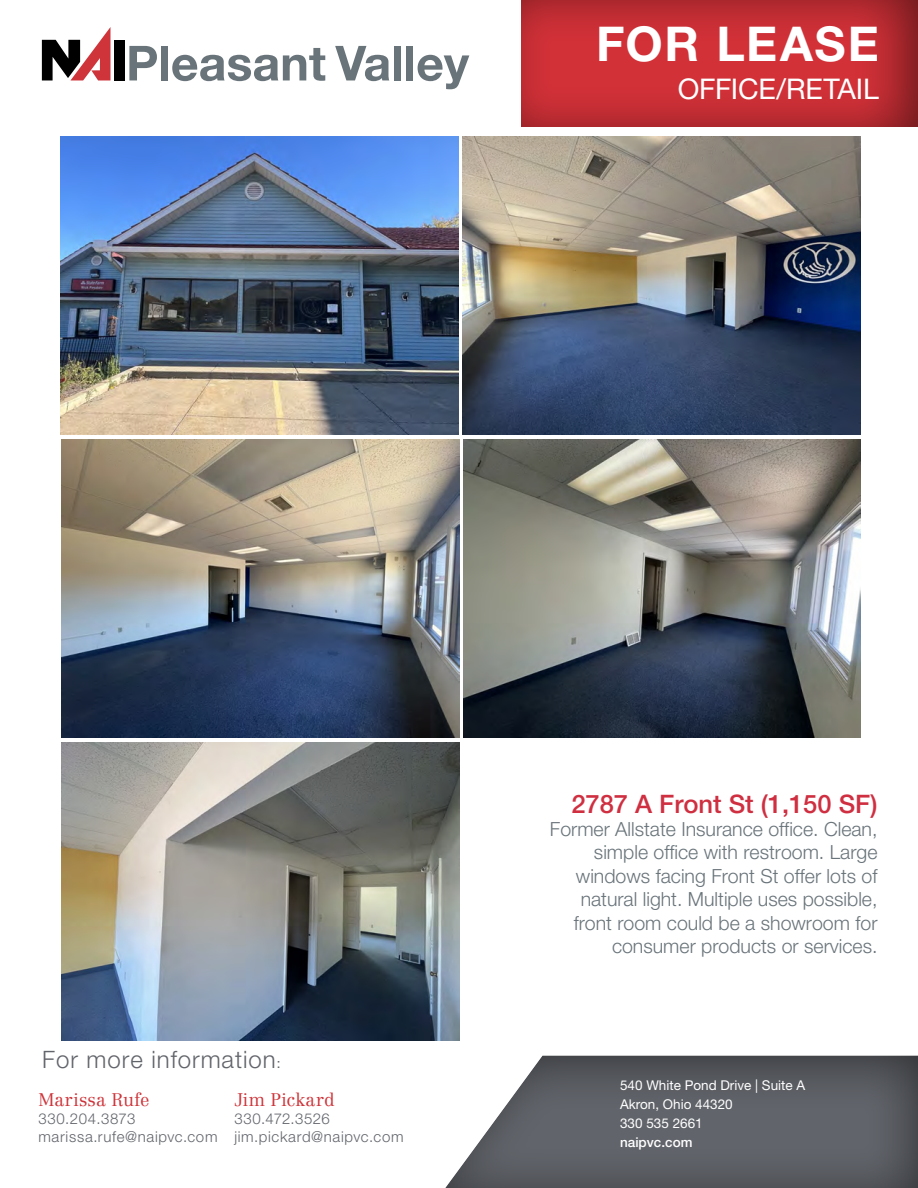
<style>
.page{position:relative;width:918px;height:1188px;background:#fff}
.page>*{position:absolute;margin:0;border:0;box-sizing:border-box;transform-origin:0 0}
.t1{font:700 48px "Helvetica Neue LT Std";letter-spacing:.035em;color:#fff}
.t2{font:28.5px "Helvetica Neue LT Std";letter-spacing:-.005em;color:#fff}
.t3{font:500 25.5px "Helvetica Neue LT Std";color:#cf2f40}
.t4{font:300 24px "Helvetica Neue LT Std";letter-spacing:.04em;color:#61646a}
.t5{font:300 19.5px/23.4px "Helvetica Neue LT Std";color:#69747a;text-align:right}
.t6{font:300 18px "Centennial LT Std";letter-spacing:.01em;color:#ce343a}
.t7{font:300 15px/18px "Helvetica Neue LT Std";letter-spacing:.045em;color:#61646a}
.t8{font:13.5px/19px "Helvetica Neue LT Std";color:#fff}
.t9{font:500 13.5px "Helvetica Neue LT Std";color:#fff}
.s1{font-weight:400;font-size:13.5px}
</style>
<div class="page">
<div style="left:431px;top:1043px;width:487px;height:145px;background:#000;opacity:.5"></div>
<img style="left:61px;top:136px;width:397px;height:299px">
<img style="left:462px;top:136px;width:398px;height:299px">
<img style="left:61px;top:439px;width:398px;height:299px">
<img style="left:463px;top:439px;width:398px;height:299px">
<div style="left:114px;top:40px;width:11px;height:40px;background:#000"></div>
<svg style="left:42px;top:28px;width:68px;height:52px"></svg>
<svg style="left:129px;top:46px;width:28px;height:34px"></svg>
<div style="left:161px;top:46px;width:7px;height:34px;background:#69747a"></div>
<svg style="left:172px;top:48px;width:153px;height:33px"></svg>
<svg style="left:335px;top:46px;width:54px;height:35px"></svg>
<div style="left:394px;top:46px;width:7px;height:34px;background:#69747a"></div>
<div style="left:406px;top:46px;width:7px;height:34px;background:#69747a"></div>
<svg style="left:418px;top:55px;width:51px;height:34px"></svg>
<div style="left:508px;top:0;width:410px;height:130px;background:#000;opacity:.51"></div>
<img style="left:62px;top:743px;width:398px;height:298px">
<h1 class="t1" style="left:596px;top:14px;width:284px">FOR LEASE</h1>
<h2 class="t2" style="left:678px;top:72px;width:203px">OFFICE/RETAIL</h2>
<p class="t4" style="left:42px;top:1045px;width:240px">For more information<span class="s1">:</span></p>
<p class="t6" style="left:38px;top:1089px;width:112px">Marissa Rufe</p>
<p class="t7" style="left:38px;top:1110px;width:181px">330.204.3873 marissa.rufe@naipvc.com</p>
<p class="t6" style="left:234px;top:1089px;width:102px">Jim Pickard</p>
<p class="t7" style="left:234px;top:1110px;width:171px">330.472.3526 jim.pickard@naipvc.com</p>
<h3 class="t3" style="left:571px;top:788px;width:308px">2787 A Front St (1,150 SF)</h3>
<p class="t5" style="left:550px;top:817px;width:329px">Former Allstate Insurance office. Clean, simple office with restroom. Large windows facing Front St offer lots of natural light. Multiple uses possible, front room could be a showroom for consumer products or services.</p>
<p class="t8" style="left:620px;top:1075px;width:187px">540 White Pond Drive | Suite A<br>Akron, Ohio 44320<br>330 535 2661</p>
<p class="t9" style="left:620px;top:1134px;width:74px">naipvc.com</p>
</div>
